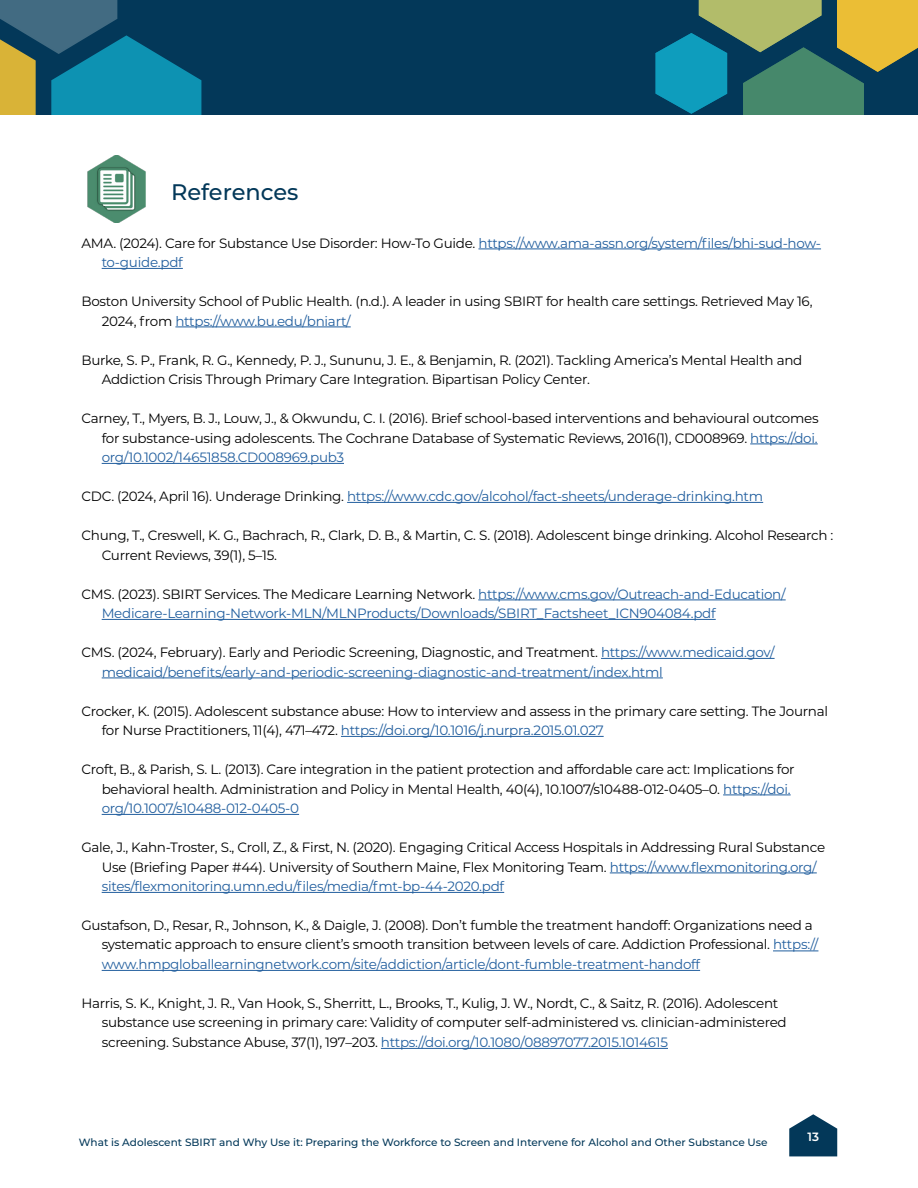
<style>
.page{position:relative;width:918px;height:1188px;background:#fff}
.page>*{position:absolute;margin:0;border:0;box-sizing:border-box;transform-origin:0 0}
.t1{font:500 22.5px "Montserrat";color:#033859}
.t2{font:13.5px/19.5px "Montserrat";letter-spacing:-.02em;color:#000}
.t3{font:13.5px/19.5px "Montserrat";letter-spacing:-.02em;color:#215e9e}
.t4{font:600 12px "Montserrat";color:#fff}
.t5{font:500 10.5px "Montserrat";color:#033859}
.s1{color:#000}
.s2{color:#215e9e}
</style>
<div class="page">
<div style="left:0;top:0;width:918px;height:115px;background:#033859"></div>
<svg style="left:0;top:0;width:201px;height:115px"></svg>
<svg style="left:789px;top:1114px;width:48px;height:42px"></svg>
<svg style="left:656px;top:0;width:262px;height:115px"></svg>
<hr style="left:478px;top:249px;width:343px;height:1px;background:#215e9e">
<hr style="left:102px;top:268px;width:81px;height:1px;background:#215e9e">
<hr style="left:175px;top:327px;width:176px;height:1px;background:#215e9e">
<hr style="left:750px;top:444px;width:68px;height:1px;background:#215e9e">
<hr style="left:102px;top:463px;width:242px;height:1px;background:#215e9e">
<hr style="left:347px;top:502px;width:416px;height:1px;background:#215e9e">
<hr style="left:478px;top:600px;width:308px;height:1px;background:#215e9e">
<hr style="left:102px;top:619px;width:614px;height:1px;background:#215e9e">
<hr style="left:601px;top:658px;width:174px;height:1px;background:#215e9e">
<hr style="left:102px;top:678px;width:561px;height:1px;background:#215e9e">
<hr style="left:341px;top:736px;width:263px;height:1px;background:#215e9e">
<hr style="left:723px;top:795px;width:68px;height:1px;background:#215e9e">
<hr style="left:102px;top:814px;width:197px;height:1px;background:#215e9e">
<hr style="left:610px;top:873px;width:207px;height:1px;background:#215e9e">
<hr style="left:102px;top:892px;width:402px;height:1px;background:#215e9e">
<hr style="left:773px;top:951px;width:45px;height:1px;background:#215e9e">
<hr style="left:102px;top:970px;width:598px;height:1px;background:#215e9e">
<hr style="left:381px;top:1048px;width:287px;height:1px;background:#215e9e">
<img style="left:87px;top:155px;width:59px;height:68px">
<h3 class="t1" style="left:171px;top:176px;width:129px">References</h3>
<p class="t3" style="left:102px;top:233px;width:721px;text-indent:-20px"><span class="s1">AMA. (2024). Care for Substance Use Disorder: How-To Guide.</span> https://www.ama-assn.org/system/files/bhi-sud-how&shy;to-guide.pdf</p>
<p class="t2" style="left:102px;top:291px;width:712px;text-indent:-20px">Boston University School of Public Health. (n.d.). A leader in using SBIRT for health care settings. Retrieved May 16,<br>2024, from <span class="s2">https://www.bu.edu/bniart/</span></p>
<p class="t2" style="left:102px;top:350px;width:702px;text-indent:-20px">Burke, S. P., Frank, R. G., Kennedy, P. J., Sununu, J. E., &amp; Benjamin, R. (2021). Tackling America’s Mental Health and<br>Addiction Crisis Through Primary Care Integration. Bipartisan Policy Center.</p>
<p class="t2" style="left:102px;top:408px;width:719px;text-align:justify;text-indent:-20px">Carney, T., Myers, B. J., Louw, J., &amp; Okwundu, C. I. (2016). Brief school‐based interventions and behavioural outcomes for substance‐using adolescents. The Cochrane Database of Systematic Reviews, 2016(1), CD008969. <span class="s2">https://doi. org/10.1002/14651858.CD008969.pub3</span></p>
<p class="t3" style="left:81px;top:486px;width:683px"><span class="s1">CDC. (2024, April 16). Underage Drinking.</span> https://www.cdc.gov/alcohol/fact-sheets/underage-drinking.htm</p>
<p class="t2" style="left:102px;top:525px;width:733px;text-indent:-20px">Chung, T., Creswell, K. G., Bachrach, R., Clark, D. B., &amp; Martin, C. S. (2018). Adolescent binge drinking. Alcohol Research :<br>Current Reviews, 39(1), 5–15.</p>
<p class="t3" style="left:102px;top:584px;width:686px;text-indent:-20px"><span class="s1">CMS. (2023). SBIRT Services. The Medicare Learning Network.</span> https://www.cms.gov/Outreach-and-Education/<br>Medicare-Learning-Network-MLN/MLNProducts/Downloads/SBIRT_Factsheet_ICN904084.pdf</p>
<p class="t3" style="left:102px;top:642px;width:674px;text-indent:-20px"><span class="s1">CMS. (2024, February). Early and Periodic Screening, Diagnostic, and Treatment.</span> https://www.medicaid.gov/ medicaid/benefits/early-and-periodic-screening-diagnostic-and-treatment/index.html</p>
<p class="t2" style="left:102px;top:701px;width:728px;text-indent:-20px">Crocker, K. (2015). Adolescent substance abuse: How to interview and assess in the primary care setting. The Journal for Nurse Practitioners, 11(4), 471–472. <span class="s2">https://doi.org/10.1016/j.nurpra.2015.01.027</span></p>
<p class="t2" style="left:102px;top:759px;width:694px;text-indent:-20px">Croft, B., &amp; Parish, S. L. (2013). Care integration in the patient protection and affordable care act: Implications for behavioral health. Administration and Policy in Mental Health, 40(4), 10.1007/s10488-012-0405–0. <span class="s2">https://doi. org/10.1007/s10488-012-0405-0</span></p>
<p class="t2" style="left:102px;top:837px;width:725px;text-indent:-20px">Gale, J., Kahn-Troster, S., Croll, Z., &amp; First, N. (2020). Engaging Critical Access Hospitals in Addressing Rural Substance<br>Use (Briefing Paper #44). University of Southern Maine, Flex Monitoring Team. <span class="s2">https://www.flexmonitoring.org/ sites/flexmonitoring.umn.edu/files/media/fmt-bp-44-2020.pdf</span></p>
<p class="t2" style="left:102px;top:915px;width:718px;text-indent:-20px">Gustafson, D., Resar, R., Johnson, K., &amp; Daigle, J. (2008). Don’t fumble the treatment handoff: Organizations need a systematic approach to ensure client’s smooth transition between levels of care. Addiction Professional. <span class="s2">https:// www.hmpgloballearningnetwork.com/site/addiction/article/dont-fumble-treatment-handoff</span></p>
<p class="t2" style="left:102px;top:993px;width:687px;text-indent:-20px">Harris, S. K., Knight, J. R., Van Hook, S., Sherritt, L., Brooks, T., Kulig, J. W., Nordt, C., &amp; Saitz, R. (2016). Adolescent substance use screening in primary care: Validity of computer self-administered vs. clinician-administered screening. Substance Abuse, 37(1), 197–203. <span class="s2">https://doi.org/10.1080/08897077.2015.1014615</span></p>
<p class="t5" style="left:79px;top:1134px;width:690px">What is Adolescent SBIRT and Why Use it: Preparing the Workforce to Screen and Intervene for Alcohol and Other Substance Use</p>
<p class="t4" style="left:807px;top:1128px;width:13px">13</p>
</div>
